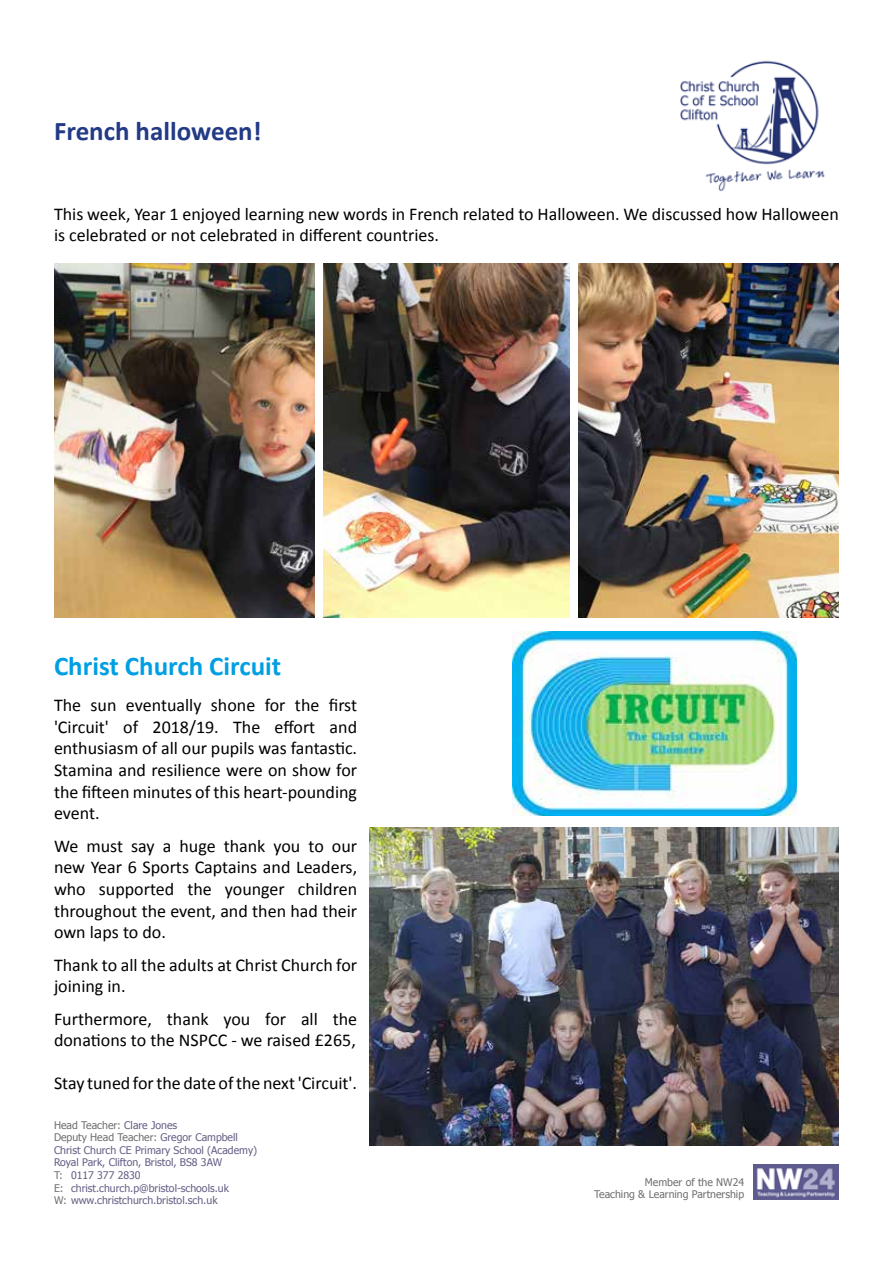
<style>
.page{position:relative;width:893px;height:1263px;background:#fff}
.page>*{position:absolute;margin:0;border:0;box-sizing:border-box;transform-origin:0 0}
.t1{font:700 27px "Calibri";color:#009fe3}
.t2{font:700 27px "Calibri";color:#233a86}
.t3{font:18px/21.6px "Calibri";color:#000}
.t4{font:10.5px/12.6px "Tahoma";color:#635f85}
.t5{font:10.5px/12.6px "Tahoma";color:#706f6f;text-align:right}
.s1{color:#706f6f}
</style>
<div class="page">
<img style="left:680px;top:60px;width:145px;height:131px">
<img style="left:754px;top:1165px;width:85px;height:35px">
<img style="left:54px;top:264px;width:261px;height:353px">
<img style="left:512px;top:631px;width:284px;height:185px">
<img style="left:324px;top:264px;width:245px;height:353px">
<img style="left:578px;top:264px;width:261px;height:353px">
<img style="left:370px;top:827px;width:469px;height:318px">
<h1 class="t2" style="left:54px;top:114px;width:209px">French halloween!</h1>
<p class="t3" style="left:54px;top:203px;width:786px">This week, Year 1 enjoyed learning new words in French related to Halloween. We discussed how Halloween is celebrated or not celebrated in different countries.</p>
<h1 class="t1" style="left:54px;top:649px;width:229px">Christ Church Circuit</h1>
<p class="t3" style="left:54px;top:694px;width:305px;text-align:justify">The sun eventually shone for the first 'Circuit' of 2018/19. The effort and enthusiasm of all our pupils was fantastic.<br>Stamina and resilience were on show for the fifteen minutes of this heart-pounding event.</p>
<p class="t3" style="left:54px;top:835px;width:305px;text-align:justify">We must say a huge thank you to our new Year 6 Sports Captains and Leaders, who supported the younger children throughout the event, and then had their own laps to do.</p>
<p class="t3" style="left:54px;top:954px;width:305px">Thank to all the adults at Christ Church for joining in.</p>
<p class="t3" style="left:54px;top:1008px;width:305px">Furthermore, thank you for all the donations to the NSPCC - we raised £265,</p>
<p class="t3" style="left:54px;top:1072px;width:305px">Stay tuned for the date of the next 'Circuit'.</p>
<p class="t4" style="left:54px;top:1118px;width:205px"><span class="s1">Head Teacher:</span> Clare Jones<br><span class="s1">Deputy Head Teacher:</span> Gregor Campbell Christ Church CE Primary School (Academy)<br>Royal Park, Clifton, Bristol, BS8 3AW<br><span class="s1">T:</span> 0117 377 2830<br><span class="s1">E:</span> christ.church.p@bristol-schools.uk<br><span class="s1">W:</span> www.christchurch.bristol.sch.uk</p>
<p class="t5" style="left:594px;top:1175px;width:152px">Member of the NW24<br>Teaching &amp; Learning Partnership</p>
</div>
